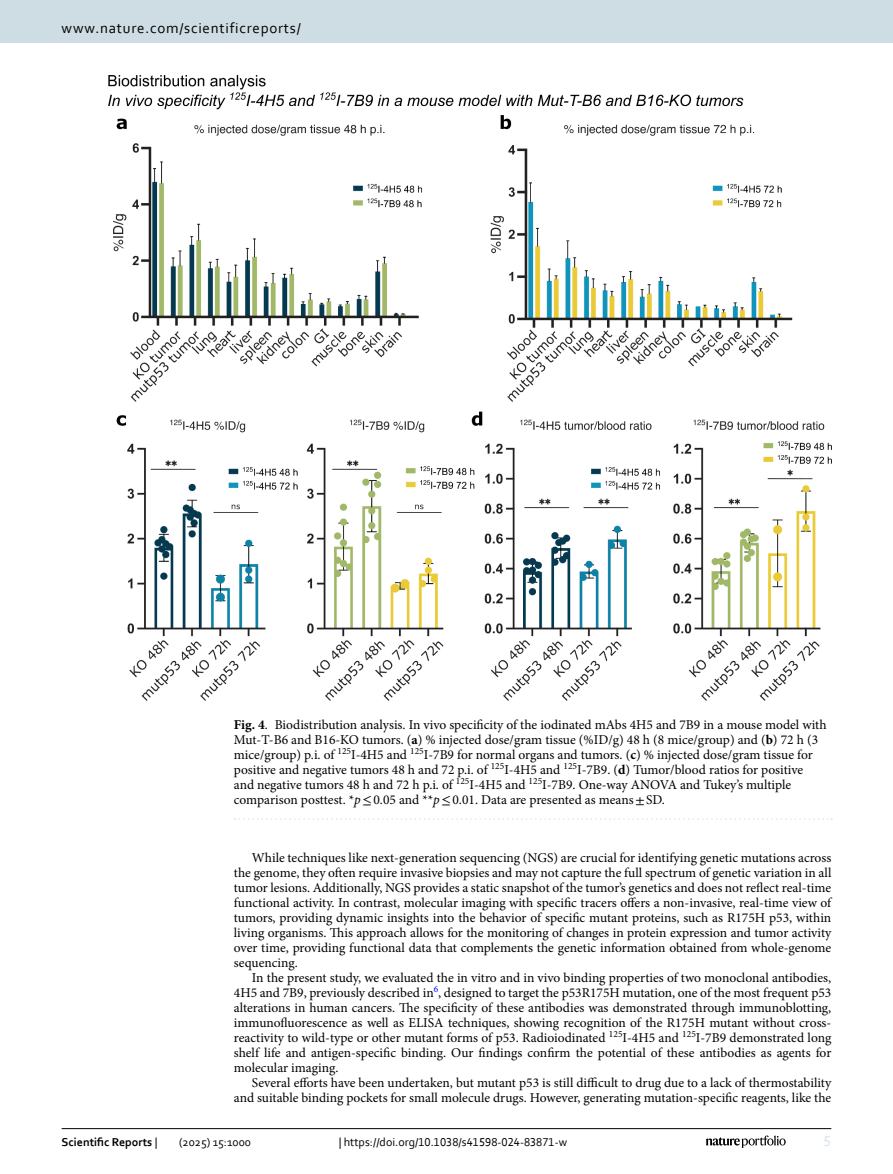
<style>
.page{position:relative;width:893px;height:1174px;background:#fff}
.page>*{position:absolute;margin:0;border:0;box-sizing:border-box;transform-origin:0 0}
.t1{font:15px "Corbel";letter-spacing:.05em;color:#000}
.t2{font:15px "Corbel";color:#d9e4eb}
.Body_Text_Indent{font:13.5px/15px "Minion Pro";color:#000;text-align:justify}
.Figure_Caption{font:13.5px/15px "Minion Pro";letter-spacing:-.005em;color:#000}
.t3{font:12px "Corbel";color:#000}
.t4{font:700 12px "Corbel";color:#000}
.s1{font-weight:700}
.s2{font-style:italic}
.s3{font-family:"STIX"}
.s4{font-weight:400}
</style>
<div class="page">
<img style="left:108px;top:76px;width:723px;height:625px">
<svg style="left:235px;top:818px;width:597px;height:1px"></svg>
<hr style="left:62px;top:1128px;width:769px;height:1px;background:#000">
<svg style="left:706px;top:1135px;width:80px;height:12px"></svg>
<div style="left:0;top:0;width:893px;height:43px;background:#cedde4"></div>
<p class="t1" style="left:62px;top:18px;width:241px">www.nature.com/scientificreports/</p>
<p class="Figure_Caption" style="left:234px;top:717px;width:594px"><span class="s1">Fig. 4</span>. Biodistribution analysis. In vivo specificity of the iodinated mAbs 4H5 and 7B9 in a mouse model with Mut-T-B6 and B16-KO tumors. (<span class="s1">a</span>) % injected dose/gram tissue (%ID/g) 48 h (8 mice/group) and (<span class="s1">b</span>) 72 h (3 mice/group) p.i. of <sup>125</sup>I-4H5 and <sup>125</sup>I-7B9 for normal organs and tumors. (<span class="s1">c</span>) % injected dose/gram tissue for positive and negative tumors 48 h and 72 p.i. of <sup>125</sup>I-4H5 and <sup>125</sup>I-7B9. (<span class="s1">d</span>) Tumor/blood ratios for positive and negative tumors 48 h and 72 h p.i. of <sup>125</sup>I-4H5 and <sup>125</sup>I-7B9. One-way ANOVA and Tukey’s multiple comparison posttest. *<span class="s2">p</span><span class="s3">≤</span>0.05 and **<span class="s2">p</span><span class="s3">≤</span>0.01. Data are presented as means<span class="s3">±</span>SD.</p>
<p class="Body_Text_Indent" style="left:234px;top:850px;width:599px;text-indent:18px">While techniques like next-generation sequencing (NGS) are crucial for identifying genetic mutations across the genome, they often require invasive biopsies and may not capture the full spectrum of genetic variation in all tumor lesions. Additionally, NGS provides a static snapshot of the tumor’s genetics and does not reflect real-time functional activity. In contrast, molecular imaging with specific tracers offers a non-invasive, real-time view of tumors, providing dynamic insights into the behavior of specific mutant proteins, such as R175H p53, within living organisms. This approach allows for the monitoring of changes in protein expression and tumor activity over time, providing functional data that complements the genetic information obtained from whole-genome sequencing.</p>
<p class="Body_Text_Indent" style="left:234px;top:970px;width:599px;text-indent:18px">In the present study, we evaluated the in vitro and in vivo binding properties of two monoclonal antibodies, 4H5 and 7B9, previously described in<sup>6</sup>, designed to target the p53R175H mutation, one of the most frequent p53 alterations in human cancers. The specificity of these antibodies was demonstrated through immunoblotting, immunofluorescence as well as ELISA techniques, showing recognition of the R175H mutant without cross&shy;reactivity to wild-type or other mutant forms of p53. Radioiodinated <sup>125</sup>I-4H5 and <sup>125</sup>I-7B9 demonstrated long shelf life and antigen-specific binding. Our findings confirm the potential of these antibodies as agents for molecular imaging.</p>
<p class="Body_Text_Indent" style="left:234px;top:1075px;width:599px;text-align:right">Several efforts have been undertaken, but mutant p53 is still difficult to drug due to a lack of thermostability and suitable binding pockets for small molecule drugs. However, generating mutation-specific reagents, like the</p>
<p class="t4" style="left:62px;top:1134px;width:97px">Scientific Reports <span class="s4">|</span></p>
<p class="t3" style="left:179px;top:1134px;width:73px">(2025) 15:1000</p>
<p class="t3" style="left:339px;top:1134px;width:230px">| https://doi.org/10.1038/s41598-024-83871-w</p>
<p class="t2" style="left:824px;top:1132px;width:9px">5</p>
</div>
